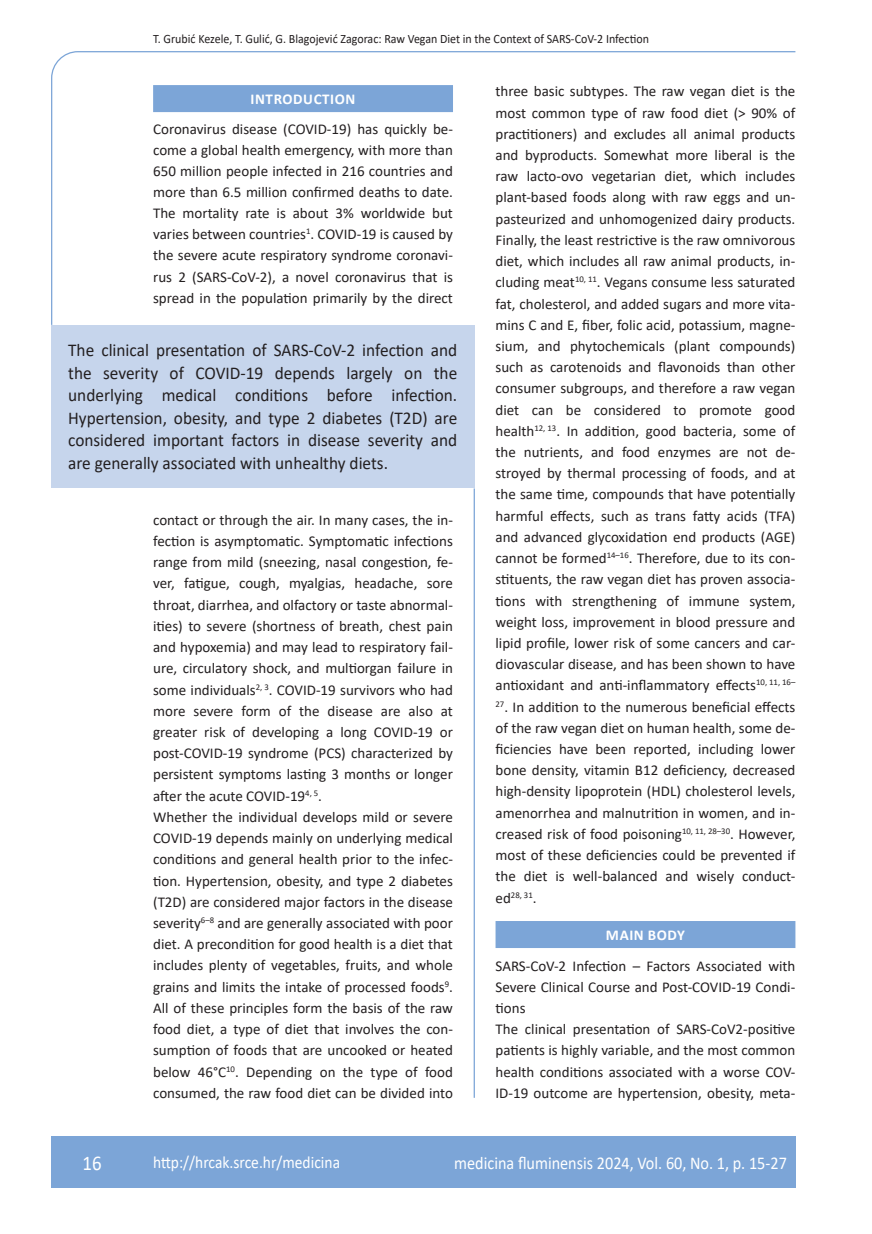
<style>
.page{position:relative;width:872px;height:1234px;background:#fff}
.page>*{position:absolute;margin:0;border:0;box-sizing:border-box;transform-origin:0 0}
.t1{font:21px "Calibri";color:#fff;scale:.9 1}
.anterfile{font:18px/22.5px "Calibri";color:#231f20;text-align:justify;scale:.96 1}
.t2{font:18px "Calibri";color:#fff;scale:.9 1}
.t3{font:17.25px "Calibri";color:#fff;scale:.9 1}
.osnovni_tekst{font:15px/21.1px "Calibri";color:#231f20;text-align:justify}
.naslov_ruler{font:700 15px "Calibri";letter-spacing:.04em;color:#fff}
.glava{font:12.75px "Calibri";color:#231f20;scale:.94 1}
.osnovni_tekst-2{font:8.7px "Calibri";color:#231f20}
.s1{font-size:15px}
</style>
<div class="page">
<svg style="left:51px;top:51px;width:745px;height:275px"></svg>
<hr style="left:473px;top:488px;width:2px;height:609px;background:#7ca5d7">
<div style="left:51px;top:1135px;width:744px;height:51px;background:#7ca5d7"></div>
<div style="left:153px;top:85px;width:300px;height:27px;background:#7ca5d7"></div>
<div style="left:495px;top:920px;width:300px;height:27px;background:#7ca5d7"></div>
<div style="left:51px;top:325px;width:423px;height:163px;background:#c6d5ec"></div>
<p class="glava" style="left:153px;top:29px;width:529px">T. Grubić Kezele, T. Gulić, G. Blagojević Zagorac: Raw Vegan Diet in the Context of SARS-CoV-2 Infection</p>
<p class="naslov_ruler" style="left:251px;top:88px;width:106px">INTRODUCTION</p>
<p class="osnovni_tekst" style="left:153px;top:118px;width:301px">Coronavirus disease (COVID-19) has quickly be&shy;come a global health emergency, with more than 650 million people infected in 216 countries and more than 6.5 million confirmed deaths to date.<br>The mortality rate is about 3% worldwide but varies between countries<sup>1</sup>. COVID-19 is caused by the severe acute respiratory syndrome coronavi&shy;rus 2 (SARS-CoV-2), a novel coronavirus that is spread in the population primarily by the direct</p>
<p class="anterfile" style="left:68px;top:338px;width:407px">The clinical presentation of SARS-CoV-2 infection and the severity of COVID-19 depends largely on the underlying medical conditions before infection.<br>Hypertension, obesity, and type 2 diabetes (T2D) are considered important factors in disease severity and are generally associated with unhealthy diets.</p>
<p class="osnovni_tekst" style="left:153px;top:508px;width:301px">contact or through the air. In many cases, the in&shy;fection is asymptomatic. Symptomatic infections range from mild (sneezing, nasal congestion, fe&shy;ver, fatigue, cough, myalgias, headache, sore throat, diarrhea, and olfactory or taste abnormal&shy;ities) to severe (shortness of breath, chest pain and hypoxemia) and may lead to respiratory fail&shy;ure, circulatory shock, and multiorgan failure in some individuals<sup>2,</sup> <sup>3</sup>. COVID-19 survivors who had more severe form of the disease are also at greater risk of developing a long COVID-19 or post-COVID-19 syndrome (PCS) characterized by persistent symptoms lasting 3 months or longer after the acute COVID-19<sup>4,</sup> <sup>5</sup>.</p>
<p class="osnovni_tekst" style="left:153px;top:805px;width:301px">Whether the individual develops mild or severe COVID-19 depends mainly on underlying medical conditions and general health prior to the infec&shy;tion. Hypertension, obesity, and type 2 diabetes (T2D) are considered major factors in the disease severity<sup>6–8</sup> and are generally associated with poor diet. A precondition for good health is a diet that includes plenty of vegetables, fruits, and whole grains and limits the intake of processed foods<sup>9</sup>.<br>All of these principles form the basis of the raw food diet, a type of diet that involves the con&shy;sumption of foods that are uncooked or heated below 46°C<sup>10</sup>. Depending on the type of food consumed, the raw food diet can be divided into</p>
<p class="osnovni_tekst" style="left:495px;top:80px;width:301px">three basic subtypes. The raw vegan diet is the most common type of raw food diet (&gt; 90% of practitioners) and excludes all animal products and byproducts. Somewhat more liberal is the raw lacto-ovo vegetarian diet, which includes plant-based foods along with raw eggs and un&shy;pasteurized and unhomogenized dairy products.<br>Finally, the least restrictive is the raw omnivorous diet, which includes all raw animal products, in&shy;cluding meat<sup>10,</sup> <sup>11</sup>. Vegans consume less saturated fat, cholesterol, and added sugars and more vita&shy;mins C and E, fiber, folic acid, potassium, magne&shy;sium, and phytochemicals (plant compounds) such as carotenoids and flavonoids than other consumer subgroups, and therefore a raw vegan diet can be considered to promote good health<sup>12,</sup> <sup>13</sup>. In addition, good bacteria, some of the nutrients, and food enzymes are not de&shy;stroyed by thermal processing of foods, and at the same time, compounds that have potentially harmful effects, such as trans fatty acids (TFA) and advanced glycoxidation end products (AGE) cannot be formed<sup>14–16</sup>. Therefore, due to its con&shy;stituents, the raw vegan diet has proven associa&shy;tions with strengthening of immune system, weight loss, improvement in blood pressure and lipid profile, lower risk of some cancers and car&shy;diovascular disease, and has been shown to have antioxidant and anti-inflammatory effects<sup>10,</sup> <sup>11,</sup> <sup>16–</sup></p>
<p class="osnovni_tekst" style="left:495px;top:695px;width:301px"><sup>27</sup>. In addition to the numerous beneficial effects of the raw vegan diet on human health, some de&shy;ficiencies have been reported, including lower bone density, vitamin B12 deficiency, decreased high-density lipoprotein (HDL) cholesterol levels, amenorrhea and malnutrition in women, and in&shy;creased risk of food poisoning<sup>10,</sup> <sup>11,</sup> <sup>28–30</sup>. However, most of these deficiencies could be prevented if the diet is well-balanced and wisely conduct-</p>
<p class="osnovni_tekst-2" style="left:495px;top:888px;width:43px"><span class="s1">ed</span>28, 31<span class="s1">.</span></p>
<p class="naslov_ruler" style="left:606px;top:924px;width:80px">MAIN BODY</p>
<p class="osnovni_tekst" style="left:495px;top:954px;width:301px">SARS-CoV-2 Infection – Factors Associated with Severe Clinical Course and Post-COVID-19 Condi&shy;tions</p>
<p class="osnovni_tekst" style="left:495px;top:1017px;width:301px">The clinical presentation of SARS-CoV2-positive patients is highly variable, and the most common health conditions associated with a worse COV-ID-19 outcome are hypertension, obesity, meta-</p>
<p class="t1" style="left:82px;top:1147px;width:23px">16</p>
<p class="t3" style="left:153px;top:1149px;width:209px">http://hrcak.srce.hr/medicina</p>
<p class="t2" style="left:454px;top:1149px;width:371px">medicina fluminensis 2024, Vol. 60, No. 1, p. 15-27</p>
</div>
